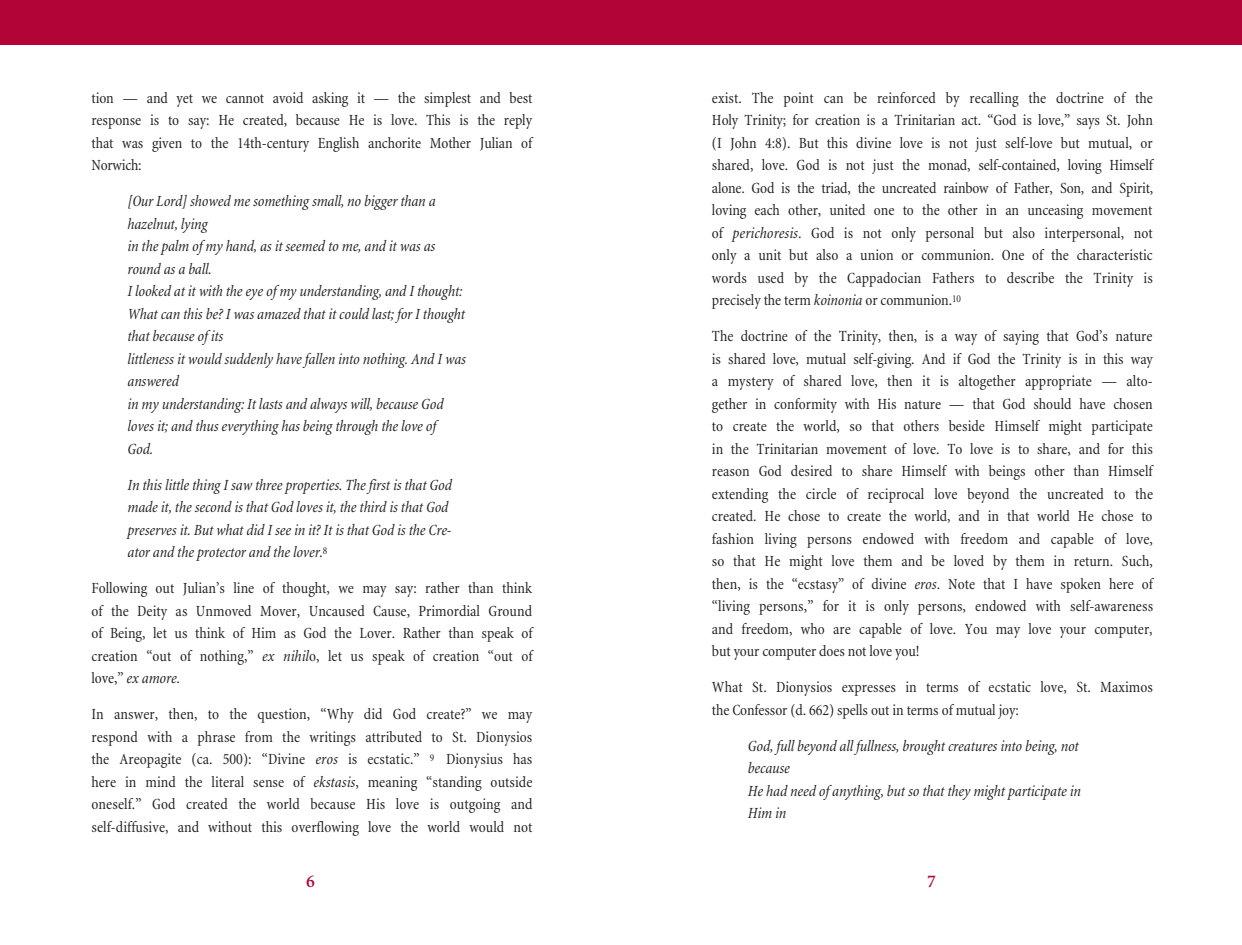
<style>
.page{position:relative;width:1242px;height:945px;background:#fff}
.page>*{position:absolute;margin:0;border:0;box-sizing:border-box;transform-origin:0 0}
.t1{font:600 18px "Minion";color:#b30437}
._3_LECTURE_TEXT{font:condensed 15.75px/22.5px "Minion";color:#231f20;text-align:justify}
._05_INSET_ITALIC_TEX{font:italic condensed 15.75px/22.5px "Minion";letter-spacing:-.01em;color:#231f20}
.s1{font-style:italic}
</style>
<div class="page">
<div style="left:0;top:0;width:1242px;height:45px;background:#b30437"></div>
<p class="_3_LECTURE_TEXT" style="left:91px;top:87px;width:442px">tion — and yet we cannot avoid asking it — the simplest and best response is to say: He created, because He is love. This is the reply that was given to the 14th-century English anchorite Mother Julian of Norwich:</p>
<p class="_05_INSET_ITALIC_TEX" style="left:127px;top:190px;width:340px">[Our Lord] showed me something small, no bigger than a hazelnut, lying<br>in the palm of my hand, as it seemed to me, and it was as round as a ball.<br>I looked at it with the eye of my understanding, and I thought:<br>What can this be? I was amazed that it could last; for I thought that because of its<br>littleness it would suddenly have fallen into nothing. And I was answered<br>in my understanding: It lasts and always will, because God loves it; and thus everything has being through the love of<br>God.</p>
<p class="_05_INSET_ITALIC_TEX" style="left:127px;top:474px;width:326px">In this little thing I saw three properties. The first is that God made it, the second is that God loves it, the third is that God preserves it. But what did I see in it? It is that God is the Cre&shy;ator and the protector and the lover.<sup>8</sup></p>
<p class="_3_LECTURE_TEXT" style="left:91px;top:577px;width:443px">Following out Julian’s line of thought, we may say: rather than think of the Deity as Unmoved Mover, Uncaused Cause, Primordial Ground of Being, let us think of Him as God the Lover. Rather than speak of creation “out of nothing,” <span class="s1">ex nihil</span>o, let us speak of creation “out of love,” <span class="s1">ex amore</span>.</p>
<p class="_3_LECTURE_TEXT" style="left:91px;top:703px;width:443px">In answer, then, to the question, “Why did God create?” we may respond with a phrase from the writings attributed to St. Dionysios the Areopagite (ca. 500): “Divine <span class="s1">eros</span> is ecstatic.” <sup>9</sup> Dionysius has here in mind the literal sense of <span class="s1">ekstasis</span>, meaning “standing outside oneself.” God created the world because His love is outgoing and self-diffusive, and without this overflowing love the world would not</p>
<p class="_3_LECTURE_TEXT" style="left:712px;top:87px;width:443px">exist. The point can be reinforced by recalling the doctrine of the Holy Trinity; for creation is a Trinitarian act. “God is love,” says St. John (I John 4:8). But this divine love is not just self-love but mutual, or shared, love. God is not just the monad, self-contained, loving Himself alone. God is the triad, the uncreated rainbow of Father, Son, and Spirit, loving each other, united one to the other in an unceasing movement of <span class="s1">perichoresis</span>. God is not only personal but also interpersonal, not only a unit but also a union or communion. One of the characteristic words used by the Cappadocian Fathers to describe the Trinity is precisely the term <span class="s1">koinonia</span> or communion.<sup>10</sup></p>
<p class="_3_LECTURE_TEXT" style="left:712px;top:325px;width:443px">The doctrine of the Trinity, then, is a way of saying that God’s nature is shared love, mutual self-giving. And if God the Trinity is in this way a mystery of shared love, then it is altogether appropriate — alto&shy;gether in conformity with His nature — that God should have chosen to create the world, so that others beside Himself might participate in the Trinitarian movement of love. To love is to share, and for this reason God desired to share Himself with beings other than Himself extending the circle of reciprocal love beyond the uncreated to the created. He chose to create the world, and in that world He chose to fashion living persons endowed with freedom and capable of love, so that He might love them and be loved by them in return. Such, then, is the “ecstasy” of divine <span class="s1">eros</span>. Note that I have spoken here of “living persons,” for it is only persons, endowed with self-awareness and freedom, who are capable of love. You may love your computer, but your computer does not love you!</p>
<p class="_3_LECTURE_TEXT" style="left:712px;top:676px;width:443px">What St. Dionysios expresses in terms of ecstatic love, St. Maximos the Confessor (d. 662) spells out in terms of mutual joy:</p>
<p class="_05_INSET_ITALIC_TEX" style="left:748px;top:735px;width:335px">God, full beyond all fullness, brought creatures into being, not because<br>He had need of anything, but so that they might participate in Him in</p>
<p class="t1" style="left:306px;top:872px;width:10px">6</p>
<p class="t1" style="left:927px;top:872px;width:10px">7</p>
</div>
